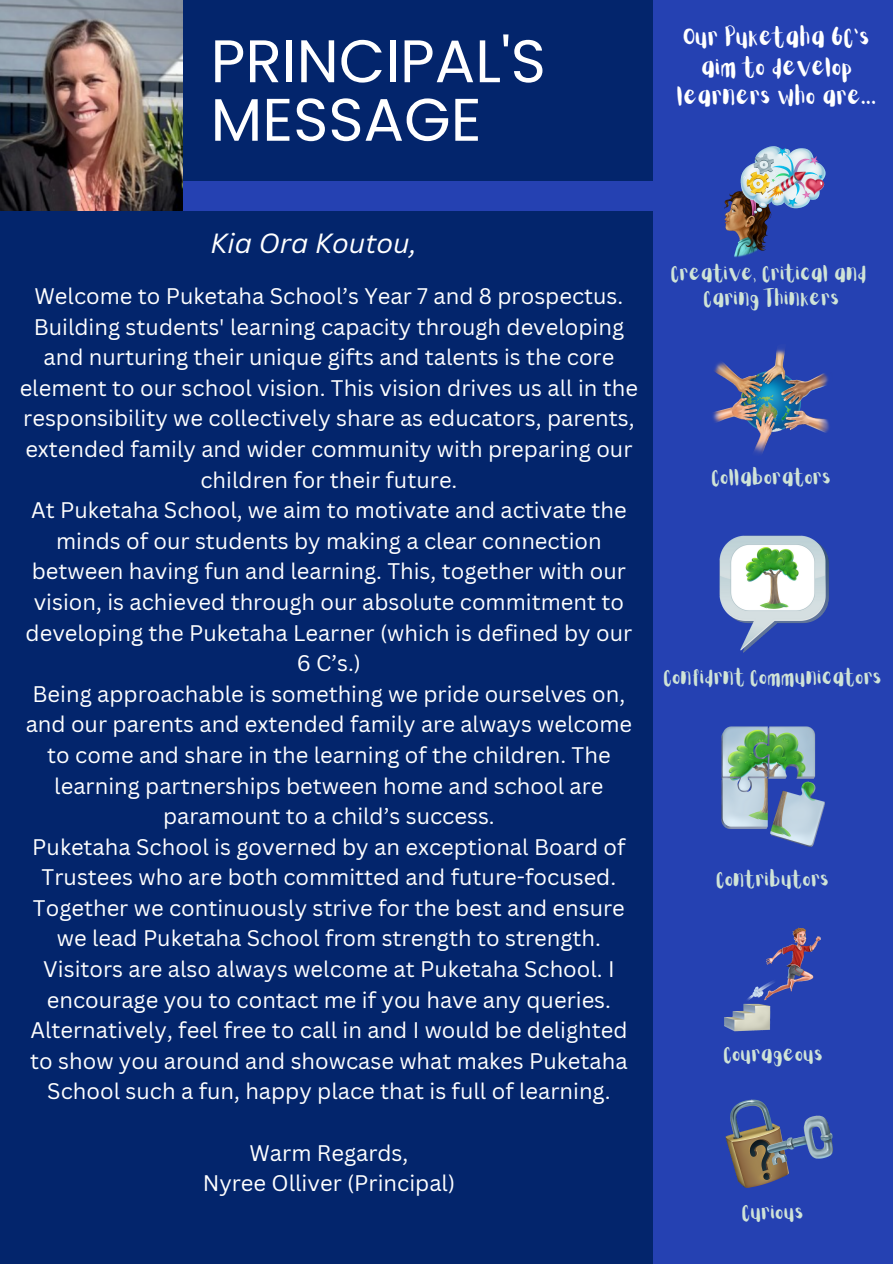
<style>
.page{position:relative;width:893px;height:1264px;background:#fff}
.page>*{position:absolute;margin:0;border:0;box-sizing:border-box;transform-origin:0 0}
.t1{font:60px/58.5px "Poppins";color:#fff}
.t2{font:italic 27px "Canva Sans";color:#fff}
.t3{font:21.9px/30.6px "Canva Sans";color:#fff;text-align:center}
.t4{font:21px/29.2px "Aloja Extended";color:#fff;text-align:center}
.t5{font:18px "Aloja Extended";color:#cfe3d7}
</style>
<div class="page">
<div style="left:0;top:0;width:892px;height:1263px;background:#03256c"></div>
<div style="left:0;top:181px;width:892px;height:29px;background:#2541b2"></div>
<img style="left:0;top:0;width:182px;height:210px">
<div style="left:653px;top:0;width:239px;height:1263px;background:#2541b2"></div>
<img style="left:724px;top:146px;width:102px;height:112px">
<img style="left:713px;top:348px;width:116px;height:106px">
<img style="left:719px;top:535px;width:110px;height:118px">
<img style="left:721px;top:726px;width:104px;height:121px">
<img style="left:724px;top:927px;width:97px;height:105px">
<img style="left:725px;top:1099px;width:108px;height:89px">
<p class="t1" style="left:210px;top:32px;width:337px">PRINCIPAL'S<br>MESSAGE</p>
<h3 class="t4" style="left:677px;top:24px;width:201px">Our Puketaha 6C's aim to develop learners who are...</h3>
<p class="t2" style="left:210px;top:224px;width:208px">Kia Ora Koutou,</p>
<h3 class="t3" style="left:20px;top:280px;width:620px">Welcome to Puketaha School’s Year 7 and 8 prospectus.<br>Building students' learning capacity through developing and nurturing their unique gifts and talents is the core element to our school vision. This vision drives us all in the responsibility we collectively share as educators, parents, extended family and wider community with preparing our children for their future.<br>At Puketaha School, we aim to motivate and activate the minds of our students by making a clear connection between having fun and learning. This, together with our vision, is achieved through our absolute commitment to developing the Puketaha Learner (which is defined by our 6 C’s.)<br>Being approachable is something we pride ourselves on, and our parents and extended family are always welcome to come and share in the learning of the children. The learning partnerships between home and school are paramount to a child’s success.<br>Puketaha School is governed by an exceptional Board of Trustees who are both committed and future-focused.<br>Together we continuously strive for the best and ensure we lead Puketaha School from strength to strength.<br>Visitors are also always welcome at Puketaha School. I encourage you to contact me if you have any queries.<br>Alternatively, feel free to call in and I would be delighted to show you around and showcase what makes Puketaha School such a fun, happy place that is full of learning.</h3>
<p class="t3" style="left:203px;top:1136px;width:254px">Warm Regards,<br>Nyree Olliver (Principal)</p>
<p class="t5" style="left:671px;top:265px;width:197px">Creative, Critical and</p>
<p class="t5" style="left:704px;top:290px;width:138px">Caring Thinkers</p>
<p class="t5" style="left:712px;top:468px;width:121px">Collaborators</p>
<p class="t5" style="left:664px;top:669px;width:220px">Confidrnt Communicators</p>
<h1 class="t5" style="left:716px;top:870px;width:115px">Contributors</h1>
<h2 class="t5" style="left:724px;top:1045px;width:101px">Courageous</h2>
<h3 class="t5" style="left:742px;top:1203px;width:64px">Curious</h3>
</div>
